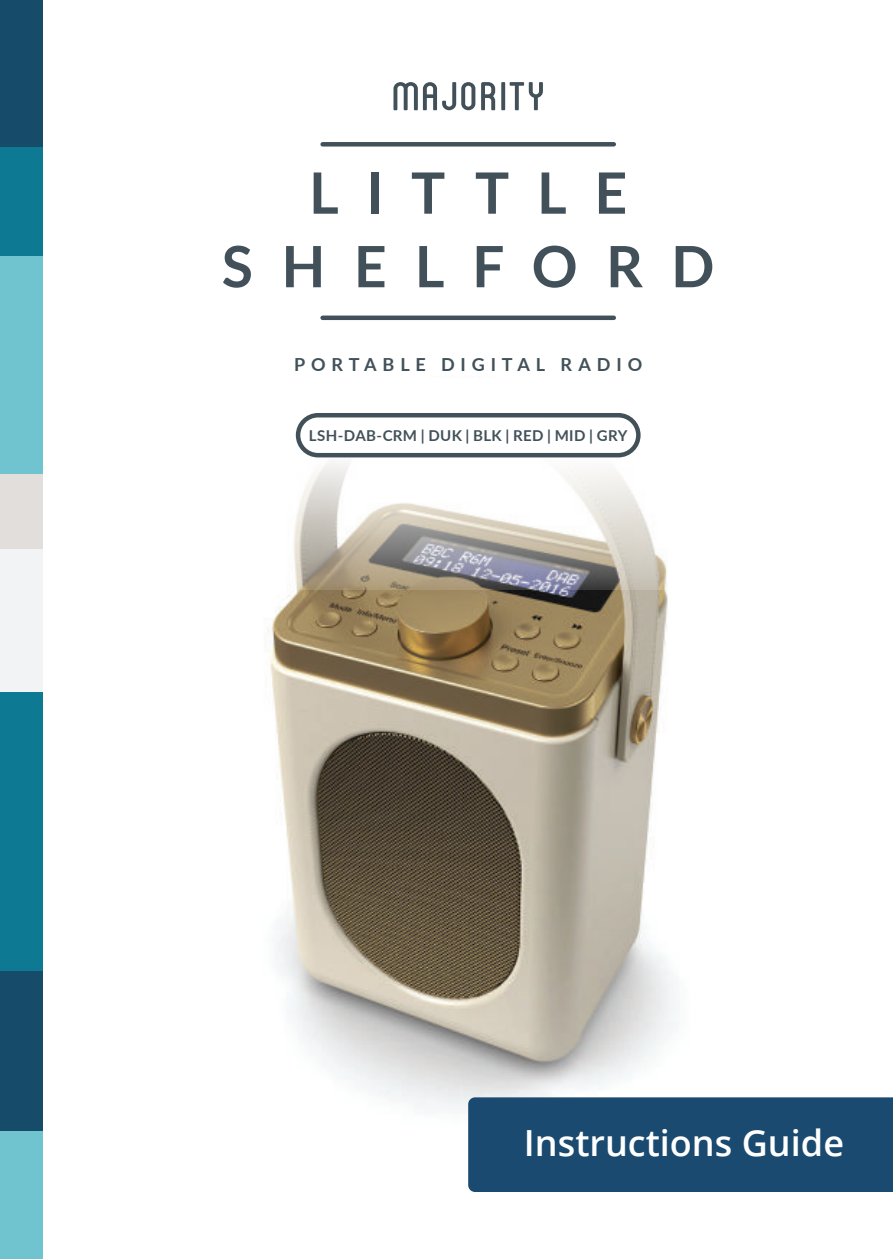
<style>
.page{position:relative;width:893px;height:1259px;background:#fff}
.page>*{position:absolute;margin:0;border:0;box-sizing:border-box;transform-origin:0 0}
.t1{font:700 57px/73.5px "Lato";letter-spacing:.49em;color:#425159;text-align:center}
.t2{font:600 36px "Open Sans";color:#fff}
.t3{font:700 18px "Lato";letter-spacing:.325em;color:#425159}
.t4{font:700 15px "Lato";letter-spacing:.025em;color:#425159}
</style>
<div class="page">
<img style="left:264px;top:590px;width:413px;height:520px">
<svg style="left:293px;top:453px;width:374px;height:137px"></svg>
<svg style="left:393px;top:82px;width:149px;height:28px"></svg>
<hr style="left:322px;top:142px;width:291px;height:4px;background:#425159">
<div style="left:322px;top:315px;width:291px;height:5px;background:#425159"></div>
<div style="left:468px;top:1097px;width:424px;height:95px;background:#1a4a6f"></div>
<div style="left:0;top:0;width:43px;height:147px;background:#164c6a"></div>
<div style="left:0;top:147px;width:43px;height:113px;background:#0d7993"></div>
<div style="left:0;top:256px;width:43px;height:218px;background:#6fc4cf"></div>
<div style="left:0;top:474px;width:43px;height:75px;background:#e1dedc"></div>
<div style="left:0;top:549px;width:43px;height:143px;background:#f2f3f4"></div>
<div style="left:0;top:692px;width:43px;height:279px;background:#0d7993"></div>
<div style="left:0;top:971px;width:43px;height:160px;background:#164c6a"></div>
<div style="left:0;top:1131px;width:43px;height:128px;background:#6fc4cf"></div>
<div style="left:296px;top:413px;width:344px;height:44px;border:5px solid #425159;border-radius:20px"></div>
<h1 class="t1" style="left:221px;top:160px;width:494px">LITTLE<br>SHELFORD</h1>
<p class="t3" style="left:294px;top:357px;width:349px">PORTABLE DIGITAL RADIO</p>
<p class="t4" style="left:309px;top:430px;width:320px">LSH-DAB-CRM | DUK | BLK | RED | MID | GRY</p>
<h2 class="t2" style="left:523px;top:1129px;width:321px">Instructions Guide</h2>
</div>
